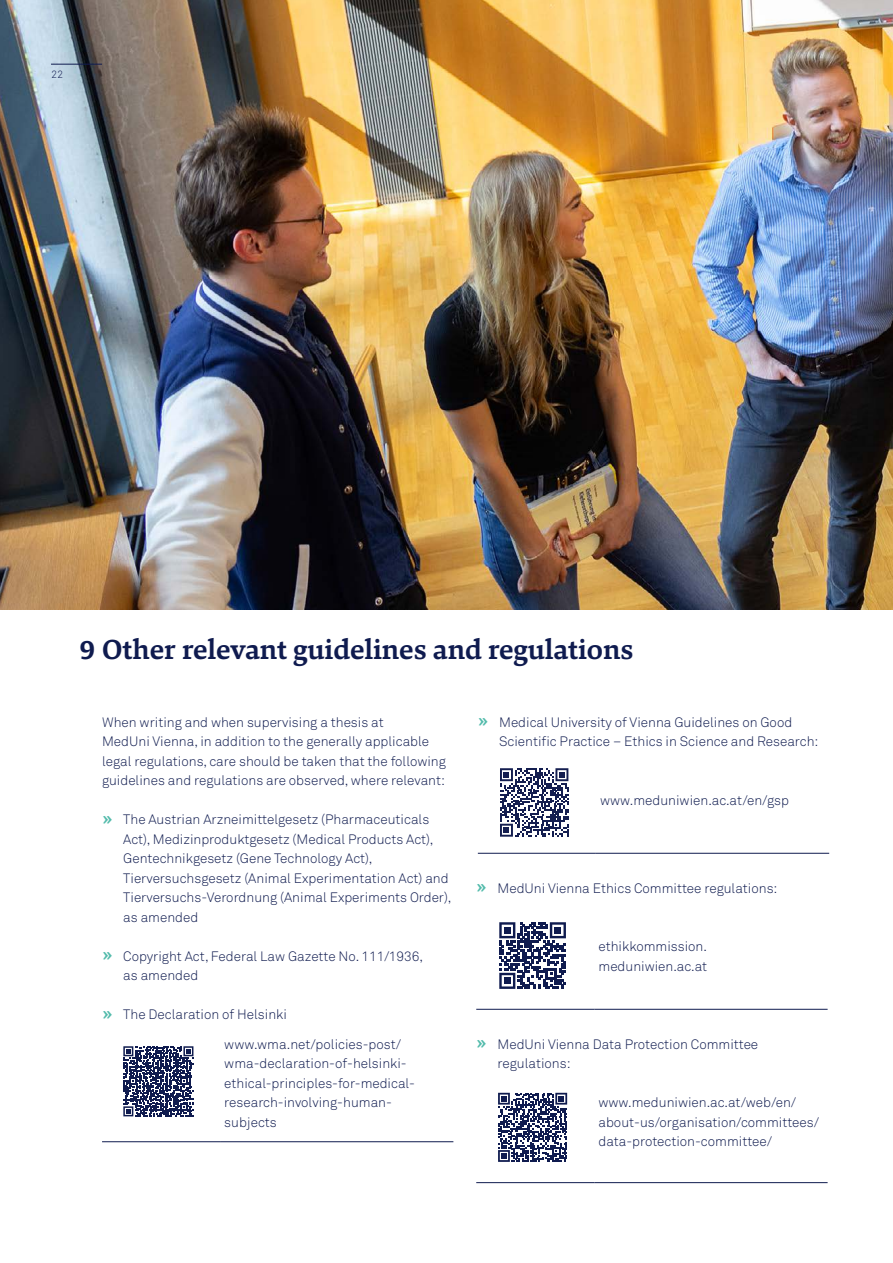
<style>
.page{position:relative;width:893px;height:1263px;background:#fff}
.page>*{position:absolute;margin:0;border:0;box-sizing:border-box;transform-origin:0 0}
.t1{font:700 28.5px "Danton";color:#0f1b4f}
.t2{font:300 13.5px/19.5px "Akkurat Pro";color:#0f1b4f}
.t3{font:300 10.5px "Akkurat Pro";color:#0f1b4f}
.s1{font-family:"Danton";font-weight:700;font-size:19.5px;color:#52bbab}
</style>
<div class="page">
<img style="left:0;top:0;width:893px;height:610px">
<hr style="left:51px;top:64px;width:51px;height:1px;background:#0f1b4f">
<hr style="left:102px;top:1141px;width:118px;height:1px;background:#0f1b4f">
<hr style="left:220px;top:1141px;width:233px;height:1px;background:#0f1b4f">
<svg style="left:123px;top:1046px;width:70px;height:70px"></svg>
<hr style="left:478px;top:853px;width:118px;height:1px;background:#0f1b4f">
<hr style="left:596px;top:853px;width:233px;height:1px;background:#0f1b4f">
<svg style="left:500px;top:768px;width:68px;height:69px"></svg>
<hr style="left:476px;top:1009px;width:118px;height:1px;background:#0f1b4f">
<hr style="left:594px;top:1009px;width:234px;height:1px;background:#0f1b4f">
<svg style="left:499px;top:922px;width:67px;height:67px"></svg>
<div style="left:504px;top:927px;width:7px;height:7px;background:#0f1b4f"></div>
<div style="left:554px;top:927px;width:7px;height:7px;background:#0f1b4f"></div>
<div style="left:504px;top:977px;width:7px;height:7px;background:#0f1b4f"></div>
<hr style="left:476px;top:1182px;width:118px;height:1px;background:#0f1b4f">
<hr style="left:594px;top:1182px;width:234px;height:1px;background:#0f1b4f">
<svg style="left:498px;top:1093px;width:69px;height:69px"></svg>
<p class="t3" style="left:51px;top:68px;width:13px">22</p>
<h1 class="t1" style="left:79px;top:630px;width:555px">9 Other relevant guidelines and regulations</h1>
<p class="t2" style="left:102px;top:712px;width:345px">When writing and when supervising a thesis at<br>MedUni Vienna, in addition to the generally applicable legal regulations, care should be taken that the following guidelines and regulations are observed, where relevant:</p>
<p class="t2" style="left:123px;top:810px;width:330px;text-indent:-21px"><span class="s1">»</span> The Austrian Arzneimittelgesetz (Pharmaceuticals Act), Medizinproduktgesetz (Medical Products Act), Gentechnikgesetz (Gene Technology Act), Tierversuchsgesetz (Animal Experimentation Act) and Tierversuchs-Verordnung (Animal Experiments Order), as amended</p>
<p class="t2" style="left:123px;top:946px;width:301px;text-indent:-21px"><span class="s1">»</span> Copyright Act, Federal Law Gazette No. 111/1936, as amended</p>
<p class="t2" style="left:224px;top:1000px;width:178px;line-height:29.2px;text-indent:-122px"><span class="s1">»</span> The Declaration of Helsinki www.wma.net/policies-post/</p>
<p class="t2" style="left:224px;top:1054px;width:192px">wma-declaration-of-helsinki&shy;ethical-principles-for-medical&shy;research-involving-human&shy;subjects</p>
<p class="t2" style="left:499px;top:712px;width:321px;text-indent:-21px"><span class="s1">»</span> Medical University of Vienna Guidelines on Good<br>Scientific Practice – Ethics in Science and Research:</p>
<p class="t2" style="left:600px;top:790px;width:190px">www.meduniwien.ac.at/en/gsp</p>
<p class="t2" style="left:476px;top:878px;width:303px"><span class="s1">»</span> MedUni Vienna Ethics Committee regulations:</p>
<p class="t2" style="left:598px;top:937px;width:110px">ethikkommission. meduniwien.ac.at</p>
<p class="t2" style="left:497px;top:1034px;width:262px;text-indent:-21px"><span class="s1">»</span> MedUni Vienna Data Protection Committee regulations:</p>
<p class="t2" style="left:598px;top:1093px;width:222px">www.meduniwien.ac.at/web/en/ about-us/organisation/committees/ data-protection-committee/</p>
</div>
